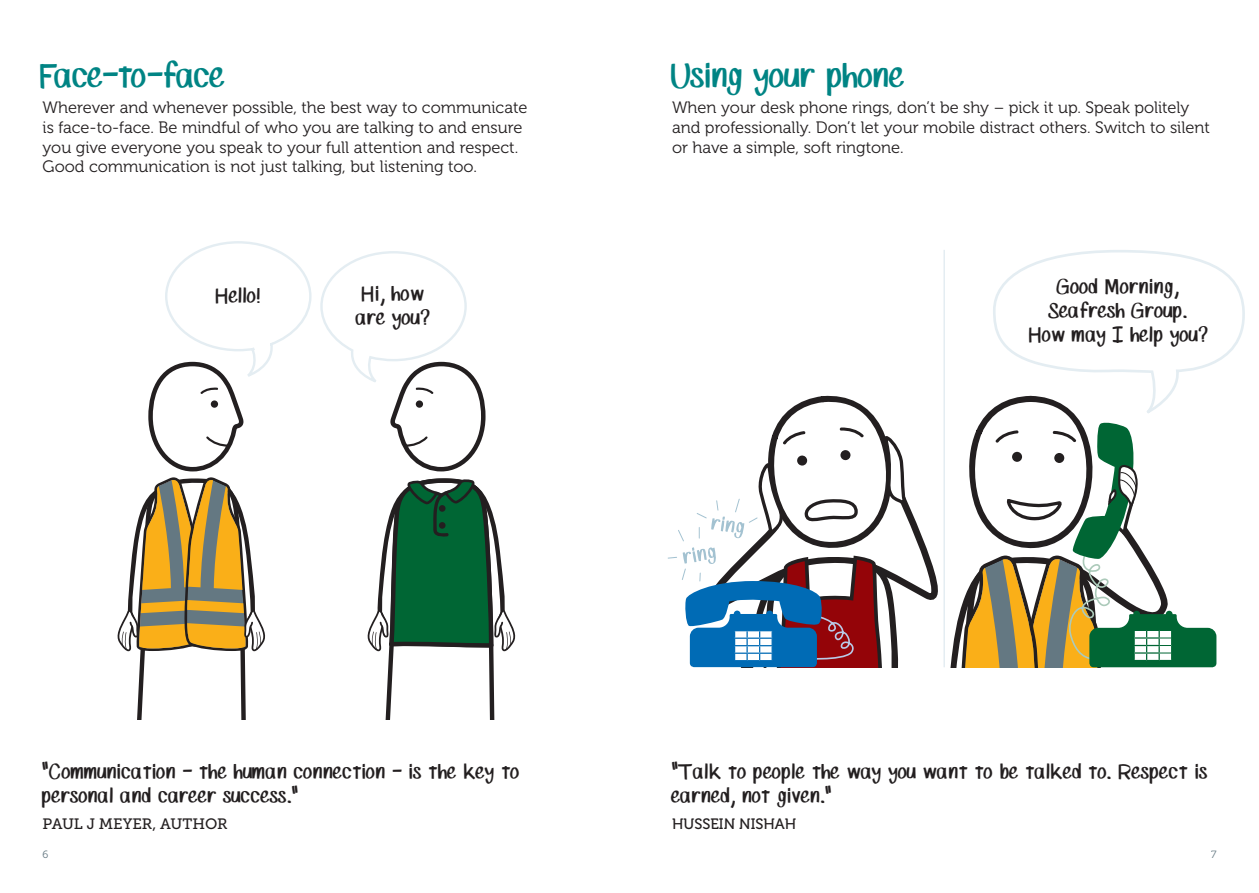
<style>
.page{position:relative;width:1259px;height:893px;background:#fff}
.page>*{position:absolute;margin:0;border:0;box-sizing:border-box;transform-origin:0 0}
.t1{font:30px "SP Marker Font";letter-spacing:-.025em;color:#008484}
.Pull_quote{font:18px/24px "SP Marker Font";color:#231f20}
.Body_copy{font:16.5px/19.8px "Museo 300";color:#231f20}
.t2{font:15px "Museo Slab 500";color:#231f20}
.t3{font:15px "Museo 500";color:#231f20}
.t4{font:10.5px "Museo 300";color:#647882}
</style>
<div class="page">
<svg style="left:667px;top:250px;width:578px;height:417px"></svg>
<svg style="left:117px;top:241px;width:195px;height:479px"></svg>
<svg style="left:320px;top:251px;width:196px;height:469px"></svg>
<p class="t1" style="left:43px;top:58px;width:185px">Face-to-face</p>
<p class="Body_copy" style="left:43px;top:98px;width:486px">Wherever and whenever possible, the best way to communicate is face-to-face. Be mindful of who you are talking to and ensure you give everyone you speak to your full attention and respect.<br>Good communication is not just talking, but listening too.</p>
<p class="Pull_quote" style="left:216px;top:285px;width:46px">Hello!</p>
<p class="Pull_quote" style="left:357px;top:283px;width:75px;text-align:center">Hi, how are you?</p>
<p class="t1" style="left:672px;top:58px;width:236px">Using your phone</p>
<p class="Body_copy" style="left:672px;top:98px;width:539px">When your desk phone rings, don’t be shy – pick it up. Speak politely and professionally. Don’t let your mobile distract others. Switch to silent or have a simple, soft ringtone.</p>
<p class="Pull_quote" style="left:1029px;top:276px;width:180px;text-align:center">Good Morning,<br>Seafresh Group.<br>How may I help you?</p>
<p class="Pull_quote" style="left:43px;top:761px;width:479px">"Communication - the human connection - is the key to personal and career success."</p>
<p class="t2" style="left:43px;top:816px;width:187px">PAUL J MEYER, AUTHOR</p>
<p class="Pull_quote" style="left:672px;top:761px;width:538px">"Talk to people the way you want to be talked to. Respect is earned, not given."</p>
<p class="t3" style="left:672px;top:816px;width:126px">HUSSEIN NISHAH</p>
<p class="t4" style="left:43px;top:849px;width:7px">6</p>
<p class="t4" style="left:1211px;top:849px;width:7px">7</p>
</div>
